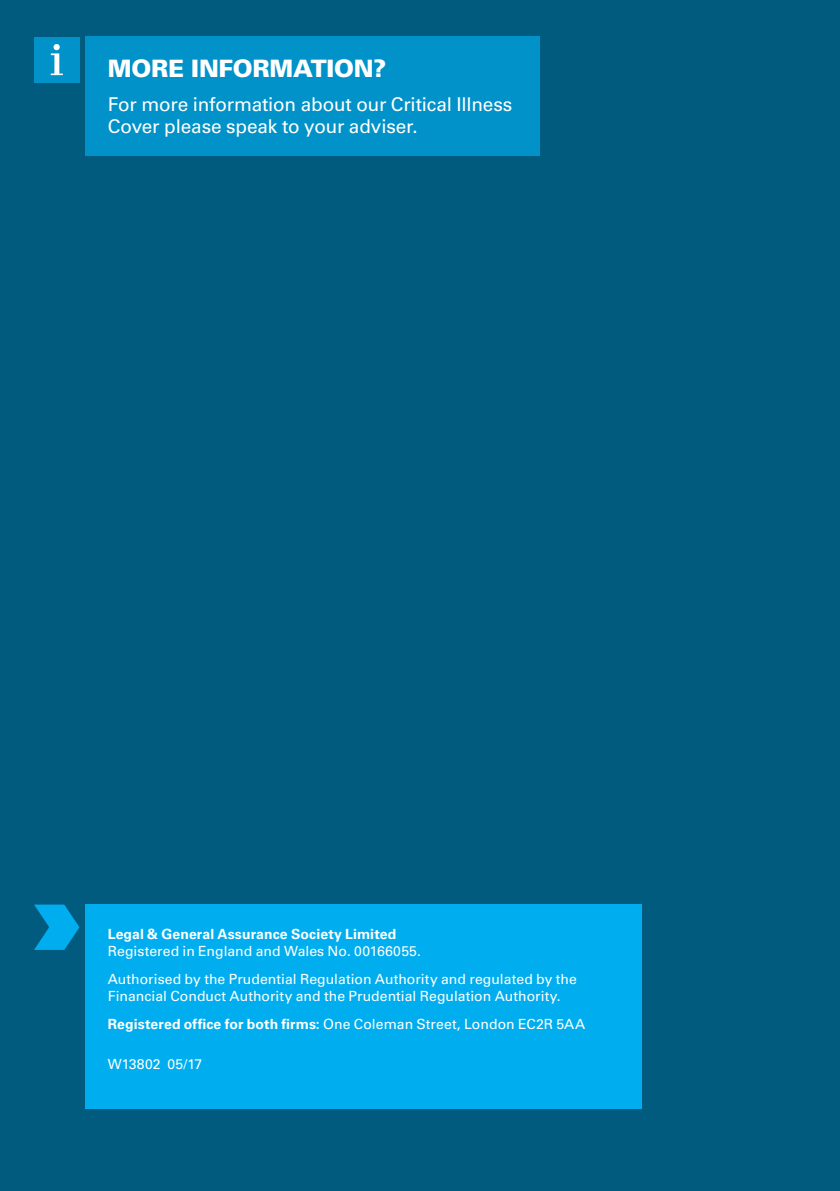
<style>
.page{position:relative;width:840px;height:1191px;background:#fff}
.page>*{position:absolute;margin:0;border:0;box-sizing:border-box;transform-origin:0 0}
.t1{font:900 24px "Univers LT";letter-spacing:-.015em;color:#fff}
.t2{font:19px/22.6px "Univers LT";letter-spacing:-.01em;color:#fff}
.t3{font:14px/28.4px "Univers LT";color:#fff}
.t4{font:700 14px "Univers LT";letter-spacing:.005em;color:#fff}
.s1{font-weight:700}
</style>
<div class="page">
<div style="left:0;top:0;width:839px;height:1191px;background:#005b7f"></div>
<div style="left:85px;top:904px;width:556px;height:204px;background:#00aeef"></div>
<div style="left:85px;top:37px;width:454px;height:119px;background:#0092c8"></div>
<svg style="left:34px;top:904px;width:45px;height:46px"></svg>
<div style="left:34px;top:37px;width:45px;height:45px;background:#0092c8"></div>
<div style="left:53px;top:44px;width:7px;height:6px;background:#fff;border-radius:50%"></div>
<svg style="left:51px;top:53px;width:12px;height:22px"></svg>
<h1 class="t1" style="left:108px;top:53px;width:279px">MORE INFORMATION?</h1>
<h2 class="t2" style="left:108px;top:93px;width:406px">For more information about our Critical Illness<br>Cover please speak to your adviser.</h2>
<p class="t4" style="left:108px;top:925px;width:290px">Legal &amp; General Assurance Society Limited</p>
<p class="t3" style="left:108px;top:936px;width:470px">Registered in England and Wales No. 00166055.<br>Authorised by the Prudential Regulation Authority and regulated by the</p>
<p class="t3" style="left:108px;top:982px;width:478px">Financial Conduct Authority and the Prudential Regulation Authority.<br><span class="s1">Registered office for both firms:</span> One Coleman Street, London EC2R 5AA</p>
<p class="t3" style="left:108px;top:1050px;width:96px">W13802 05/17</p>
</div>
